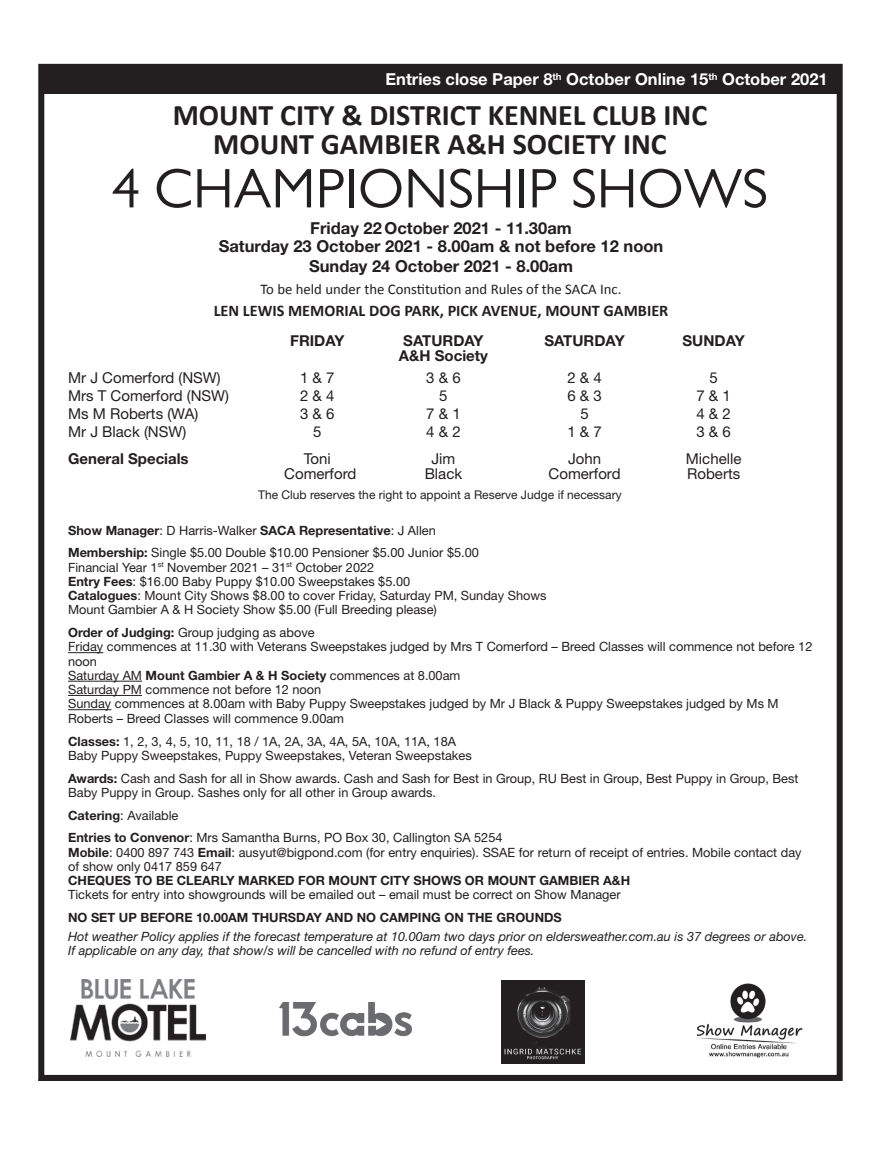
<style>
.page{position:relative;width:881px;height:1149px;background:#fff}
.page>*{position:absolute;margin:0;border:0;box-sizing:border-box;transform-origin:0 0}
.t1{font:56.1px "Gill Sans";color:#231f20}
.t2{font:700 30px/28.5px "Calibri";color:#231f20;text-align:center}
.t3{font:700 16.5px/18.8px "Helvetica Neue";color:#231f20;text-align:center}
.t4{font:700 16.5px "Helvetica Neue";color:#fff}
.t5{font:700 16.2px "Calibri";color:#231f20}
.t6{font:15px "Helvetica Neue";color:#231f20}
.t7{font:700 15px "Helvetica Neue";color:#231f20}
.t8{font:14.7px "Calibri";color:#231f20}
.t9{font:12.75px/14.2px "Helvetica Neue";color:#231f20}
.t10{font:italic 12.75px/14.2px "Helvetica Neue";color:#231f20}
.t11{font:700 12.75px "Helvetica Neue";color:#231f20}
.t12{font:12px "Helvetica Neue";color:#231f20}
.s1{font-weight:700}
</style>
<div class="page">
<div style="left:38px;top:64px;width:804px;height:1016px;border:6px solid #231f20"></div>
<div style="left:39px;top:64px;width:801px;height:30px;background:#231f20"></div>
<hr style="left:38px;top:1079px;width:803px;height:1px;background:#231f20">
<img style="left:280px;top:1002px;width:132px;height:34px">
<img style="left:70px;top:979px;width:135px;height:77px">
<img style="left:501px;top:980px;width:83px;height:83px">
<img style="left:696px;top:983px;width:107px;height:75px">
<hr style="left:68px;top:652px;width:35px;height:1px;background:#231f20">
<hr style="left:68px;top:680px;width:74px;height:1px;background:#231f20">
<hr style="left:68px;top:695px;width:74px;height:1px;background:#231f20">
<hr style="left:68px;top:709px;width:43px;height:1px;background:#231f20">
<p class="t4" style="left:385px;top:69px;width:443px">Entries close Paper 8<sup>th</sup> October Online 15<sup>th</sup> October 2021</p>
<h2 class="t2" style="left:173px;top:100px;width:536px">MOUNT CITY &amp; DISTRICT KENNEL CLUB INC<br>MOUNT GAMBIER A&amp;H SOCIETY INC</h2>
<h1 class="t1" style="left:112px;top:156px;width:657px">4 CHAMPIONSHIP SHOWS</h1>
<p class="t3" style="left:219px;top:218px;width:446px">Friday 22 October 2021 - 11.30am<br>Saturday 23 October 2021 - 8.00am &amp; not before 12 noon<br>Sunday 24 October 2021 - 8.00am</p>
<p class="t8" style="left:260px;top:280px;width:362px">To be held under the Constitution and Rules of the SACA Inc.</p>
<p class="t5" style="left:214px;top:299px;width:456px">LEN LEWIS MEMORIAL DOG PARK, PICK AVENUE, MOUNT GAMBIER</p>
<p class="t7" style="left:290px;top:331px;width:56px">FRIDAY</p>
<p class="t7" style="left:403px;top:331px;width:82px">SATURDAY</p>
<p class="t7" style="left:544px;top:331px;width:82px">SATURDAY</p>
<p class="t7" style="left:682px;top:331px;width:64px">SUNDAY</p>
<p class="t7" style="left:399px;top:346px;width:90px">A&amp;H Society</p>
<p class="t6" style="left:68px;top:368px;width:154px">Mr J Comerford (NSW)</p>
<p class="t6" style="left:300px;top:368px;width:36px">1 &amp; 7</p>
<p class="t6" style="left:426px;top:368px;width:36px">3 &amp; 6</p>
<p class="t6" style="left:567px;top:368px;width:36px">2 &amp; 4</p>
<p class="t6" style="left:709px;top:368px;width:10px">5</p>
<p class="t6" style="left:68px;top:386px;width:162px">Mrs T Comerford (NSW)</p>
<p class="t6" style="left:300px;top:386px;width:36px">2 &amp; 4</p>
<p class="t6" style="left:439px;top:386px;width:10px">5</p>
<p class="t6" style="left:567px;top:386px;width:36px">6 &amp; 3</p>
<p class="t6" style="left:696px;top:386px;width:36px">7 &amp; 1</p>
<p class="t6" style="left:68px;top:404px;width:132px">Ms M Roberts (WA)</p>
<p class="t6" style="left:300px;top:404px;width:36px">3 &amp; 6</p>
<p class="t6" style="left:426px;top:404px;width:36px">7 &amp; 1</p>
<p class="t6" style="left:580px;top:404px;width:10px">5</p>
<p class="t6" style="left:696px;top:404px;width:36px">4 &amp; 2</p>
<p class="t6" style="left:68px;top:422px;width:120px">Mr J Black (NSW)</p>
<p class="t6" style="left:313px;top:422px;width:10px">5</p>
<p class="t6" style="left:426px;top:422px;width:36px">4 &amp; 2</p>
<p class="t6" style="left:567px;top:422px;width:36px">1 &amp; 7</p>
<p class="t6" style="left:696px;top:422px;width:36px">3 &amp; 6</p>
<p class="t7" style="left:68px;top:449px;width:122px">General Specials</p>
<p class="t6" style="left:303px;top:449px;width:29px">Toni</p>
<p class="t6" style="left:431px;top:449px;width:25px">Jim</p>
<p class="t6" style="left:567px;top:449px;width:35px">John</p>
<p class="t6" style="left:685px;top:449px;width:57px">Michelle</p>
<p class="t6" style="left:284px;top:464px;width:73px">Comerford</p>
<p class="t6" style="left:424px;top:464px;width:39px">Black</p>
<p class="t6" style="left:548px;top:464px;width:73px">Comerford</p>
<p class="t6" style="left:686px;top:464px;width:55px">Roberts</p>
<p class="t12" style="left:258px;top:487px;width:365px">The Club reserves the right to appoint a Reserve Judge if necessary</p>
<p class="t9" style="left:68px;top:518px;width:412px;line-height:22.8px"><span class="s1">Show Manager</span>: D Harris-Walker <span class="s1">SACA Representative</span>: J Allen<br><span class="s1">Membership:</span> Single $5.00 Double $10.00 Pensioner $5.00 Junior $5.00</p>
<p class="t9" style="left:68px;top:559px;width:479px">Financial Year 1<sup>st</sup> November 2021 – 31<sup>st</sup> October 2022<br><span class="s1">Entry Fees</span>: $16.00 Baby Puppy $10.00 Sweepstakes $5.00<br><span class="s1">Catalogues</span>: Mount City Shows $8.00 to cover Friday, Saturday PM, Sunday Shows Mount Gambier A &amp; H Society Show $5.00 (Full Breeding please)</p>
<p class="t9" style="left:68px;top:625px;width:745px"><span class="s1">Order of Judging:</span> Group judging as above<br>Friday commences at 11.30 with Veterans Sweepstakes judged by Mrs T Comerford – Breed Classes will commence not before 12 noon<br>Saturday AM <span class="s1">Mount Gambier A &amp; H Society</span> commences at 8.00am<br>Saturday PM commence not before 12 noon<br>Sunday commences at 8.00am with Baby Puppy Sweepstakes judged by Mr J Black &amp; Puppy Sweepstakes judged by Ms M Roberts – Breed Classes will commence 9.00am</p>
<p class="t9" style="left:68px;top:733px;width:405px"><span class="s1">Classes:</span> 1, 2, 3, 4, 5, 10, 11, 18 / 1A, 2A, 3A, 4A, 5A, 10A, 11A, 18A<br>Baby Puppy Sweepstakes, Puppy Sweepstakes, Veteran Sweepstakes</p>
<p class="t9" style="left:68px;top:770px;width:731px"><span class="s1">Awards:</span> Cash and Sash for all in Show awards. Cash and Sash for Best in Group, RU Best in Group, Best Puppy in Group, Best<br>Baby Puppy in Group. Sashes only for all other in Group awards.</p>
<p class="t9" style="left:68px;top:803px;width:436px;line-height:22.8px"><span class="s1">Catering</span>: Available<br><span class="s1">Entries to Convenor</span>: Mrs Samantha Burns, PO Box 30, Callington SA 5254</p>
<p class="t9" style="left:68px;top:844px;width:734px"><span class="s1">Mobile</span>: 0400 897 743 <span class="s1">Email</span>: ausyut@bigpond.com (for entry enquiries). SSAE for return of receipt of entries. Mobile contact day of show only 0417 859 647</p>
<p class="t11" style="left:68px;top:872px;width:563px">CHEQUES TO BE CLEARLY MARKED FOR MOUNT CITY SHOWS OR MOUNT GAMBIER A&amp;H</p>
<p class="t9" style="left:68px;top:887px;width:554px">Tickets for entry into showgrounds will be emailed out – email must be correct on Show Manager</p>
<p class="t11" style="left:68px;top:909px;width:495px">NO SET UP BEFORE 10.00AM THURSDAY AND NO CAMPING ON THE GROUNDS</p>
<p class="t10" style="left:68px;top:928px;width:740px">Hot weather Policy applies if the forecast temperature at 10.00am two days prior on eldersweather.com.au is 37 degrees or above.<br>If applicable on any day, that show/s will be cancelled with no refund of entry fees.</p>
</div>
